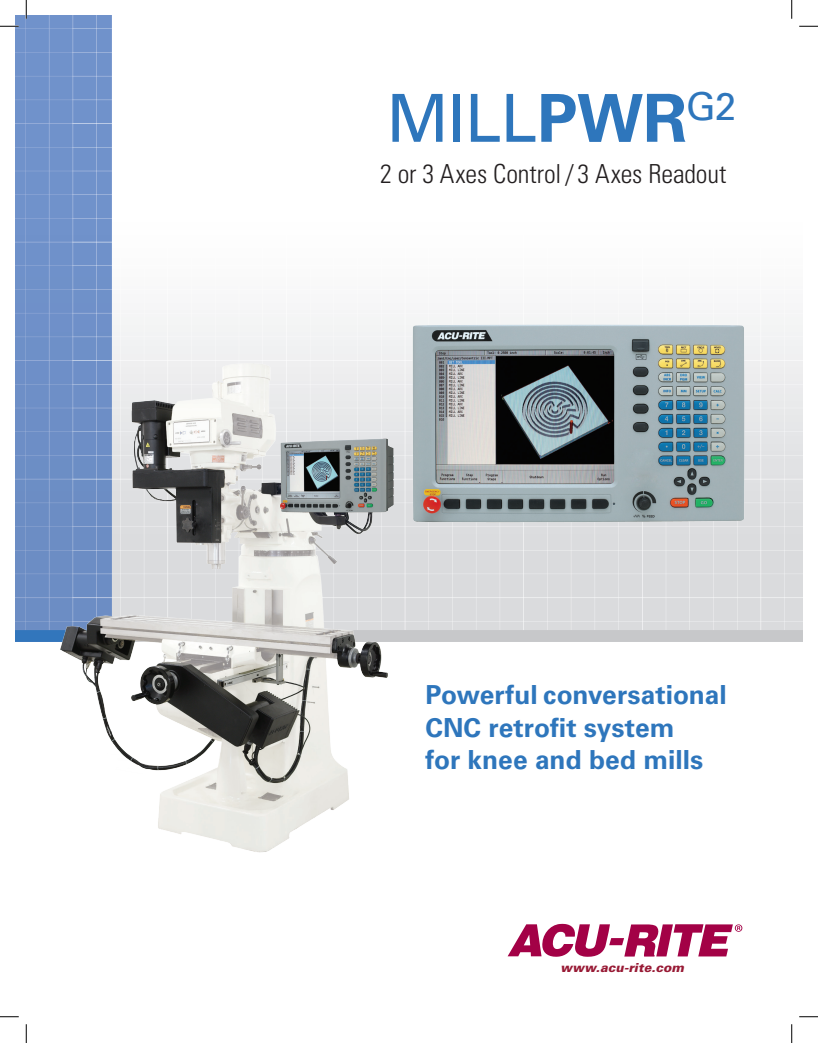
<style>
.page{position:relative;width:818px;height:1043px;background:#fff}
.page>*{position:absolute;margin:0;border:0;box-sizing:border-box;transform-origin:0 0}
.t1{font:66.25px "Univers LT Std";color:#2e76bc}
.t2{font:700 26.25px/32.5px "Univers LT Std";color:#2e76bc}
.t3{font:300 condensed 26.25px "Univers LT Std";color:#231f20}
.t4{font:italic 900 12.5px "Univers LT Std";letter-spacing:.01em;color:#981a35}
.s1{font-weight:700}
</style>
<div class="page">
<img style="left:24px;top:15px;width:778px;height:626px">
<img style="left:410px;top:324px;width:334px;height:200px">
<img style="left:47px;top:332px;width:358px;height:521px">
<svg style="left:508px;top:923px;width:234px;height:33px"></svg>
<svg style="left:0;top:25px;width:19px;height:2px"></svg>
<svg style="left:799px;top:25px;width:19px;height:2px"></svg>
<svg style="left:0;top:1016px;width:19px;height:1px"></svg>
<svg style="left:799px;top:1016px;width:19px;height:1px"></svg>
<svg style="left:25px;top:0;width:2px;height:19px"></svg>
<svg style="left:25px;top:1024px;width:2px;height:18px"></svg>
<svg style="left:790px;top:0;width:2px;height:19px"></svg>
<svg style="left:791px;top:1024px;width:1px;height:18px"></svg>
<h1 class="t1" style="left:386px;top:79px;width:351px">MILL<span class="s1">PWR</span><sup>G2</sup></h1>
<p class="t3" style="left:380px;top:157px;width:348px">2 or 3 Axes Control / 3 Axes Readout</p>
<p class="t2" style="left:425px;top:678px;width:303px">Powerful conversational<br>CNC retrofit system<br>for knee and bed mills</p>
<p class="t4" style="left:560px;top:959px;width:125px">www.acu-rite.com</p>
</div>
